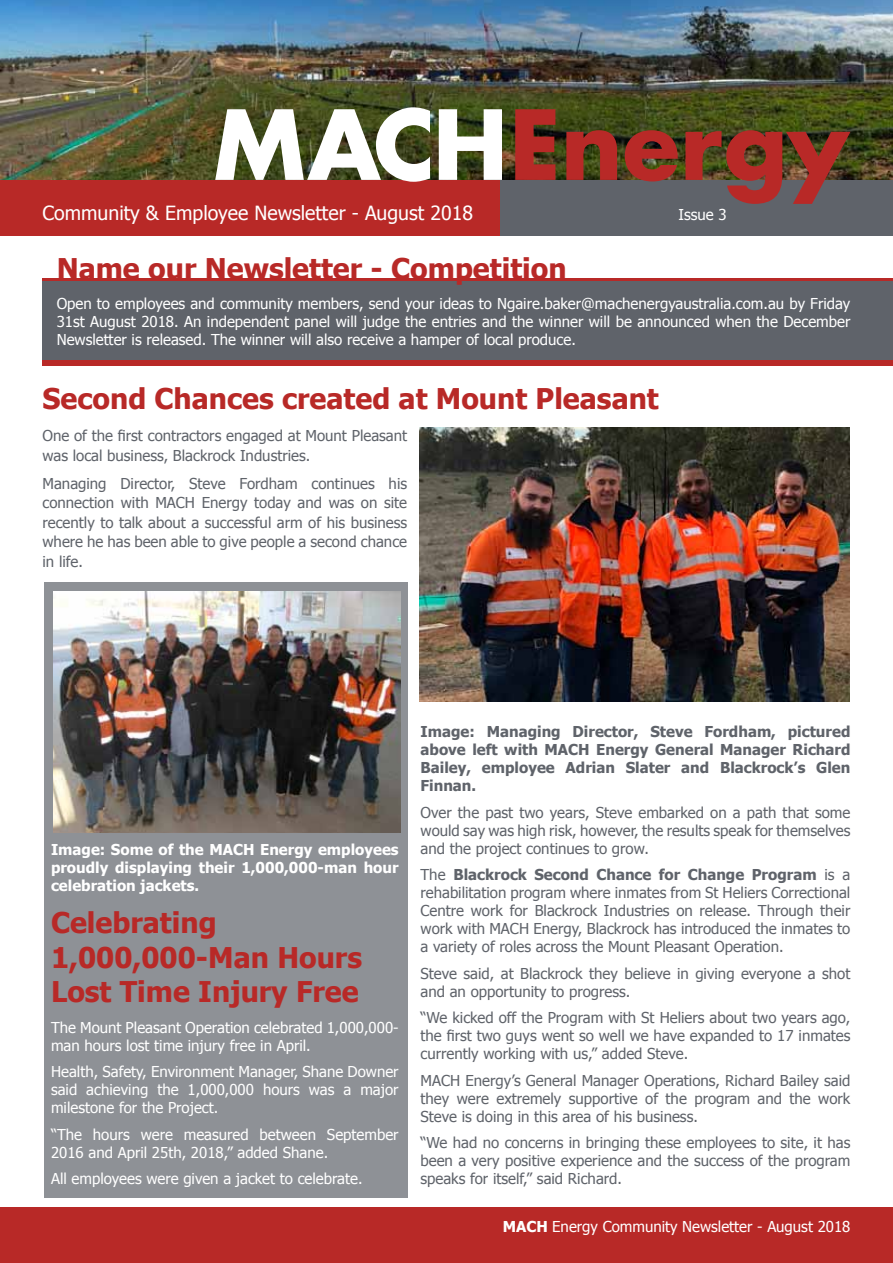
<style>
.page{position:relative;width:893px;height:1263px;background:#fff}
.page>*{position:absolute;margin:0;border:0;box-sizing:border-box;transform-origin:0 0}
.t1{font:700 28.5px/34.2px "Tahoma";color:#b82927}
.t2{font:19.5px "Tahoma";color:#fff}
.t3{font:15px/18px "Tahoma";color:#5f636a;text-align:justify}
.t4{font:15px/18px "Tahoma";color:#fff;text-align:justify}
.t5{font:700 15px/18px "Tahoma";color:#5f636a;text-align:justify}
.t6{font:700 15px/18px "Tahoma";color:#fff;text-align:justify}
.s1{font-weight:700}
</style>
<div class="page">
<div style="left:0;top:1208px;width:893px;height:55px;background:#b82927"></div>
<img style="left:0;top:0;width:893px;height:180px">
<div style="left:0;top:180px;width:500px;height:56px;background:#b82927"></div>
<div style="left:500px;top:180px;width:393px;height:56px;background:#5f636a"></div>
<svg style="left:215px;top:107px;width:215px;height:75px"></svg>
<svg style="left:439px;top:109px;width:63px;height:71px"></svg>
<svg style="left:515px;top:109px;width:335px;height:95px"></svg>
<div style="left:43px;top:278px;width:850px;height:88px;background:#b82927"></div>
<div style="left:43px;top:281px;width:850px;height:79px;background:#5f636a"></div>
<img style="left:420px;top:427px;width:429px;height:275px">
<div style="left:44px;top:583px;width:364px;height:615px;background:#8e9196"></div>
<img style="left:53px;top:592px;width:348px;height:240px">
<h2 class="t2" style="left:43px;top:200px;width:432px">Community &amp; Employee Newsletter - August 2018</h2>
<p class="t4" style="left:679px;top:205px;width:49px">Issue 3</p>
<h1 class="t1" style="left:57px;top:249px;width:511px">Name our Newsletter - Competition</h1>
<p class="t4" style="left:57px;top:294px;width:795px">Open to employees and community members, send your ideas to Ngaire.baker@machenergyaustralia.com.au by Friday 31st August 2018. An independent panel will judge the entries and the winner will be announced when the December Newsletter is released. The winner will also receive a hamper of local produce.</p>
<h1 class="t1" style="left:43px;top:380px;width:618px">Second Chances created at Mount Pleasant</h1>
<p class="t3" style="left:43px;top:425px;width:366px;line-height:19.5px">One of the first contractors engaged at Mount Pleasant was local business, Blackrock Industries.</p>
<p class="t3" style="left:43px;top:473px;width:366px;line-height:19.5px">Managing Director, Steve Fordham continues his connection with MACH Energy today and was on site recently to talk about a successful arm of his business where he has been able to give people a second chance in life.</p>
<p class="t6" style="left:51px;top:839px;width:349px">Image: Some of the MACH Energy employees proudly displaying their 1,000,000-man hour celebration jackets.</p>
<h1 class="t1" style="left:51px;top:904px;width:312px">Celebrating<br>1,000,000-Man Hours<br>Lost Time Injury Free</h1>
<p class="t4" style="left:51px;top:1017px;width:349px">The Mount Pleasant Operation celebrated 1,000,000- man hours lost time injury free in April.</p>
<p class="t4" style="left:51px;top:1062px;width:349px">Health, Safety, Environment Manager, Shane Downer said achieving the 1,000,000 hours was a major milestone for the Project.</p>
<p class="t4" style="left:51px;top:1124px;width:349px">“The hours were measured between September<br>2016 and April 25th, 2018,” added Shane.</p>
<p class="t4" style="left:51px;top:1169px;width:313px">All employees were given a jacket to celebrate.</p>
<p class="t5" style="left:421px;top:722px;width:431px">Image: Managing Director, Steve Fordham, pictured above left with MACH Energy General Manager Richard Bailey, employee Adrian Slater and Blackrock’s Glen Finnan.</p>
<p class="t3" style="left:421px;top:802px;width:431px">Over the past two years, Steve embarked on a path that some would say was high risk, however, the results speak for themselves and the project continues to grow.</p>
<p class="t3" style="left:421px;top:865px;width:431px">The <span class="s1">Blackrock Second Chance for Change Program</span> is a rehabilitation program where inmates from St Heliers Correctional Centre work for Blackrock Industries on release. Through their work with MACH Energy, Blackrock has introduced the inmates to a variety of roles across the Mount Pleasant Operation.</p>
<p class="t3" style="left:421px;top:963px;width:431px">Steve said, at Blackrock they believe in giving everyone a shot and an opportunity to progress.</p>
<p class="t3" style="left:421px;top:1008px;width:431px">“We kicked off the Program with St Heliers about two years ago, the first two guys went so well we have expanded to 17 inmates currently working with us,” added Steve.</p>
<p class="t3" style="left:421px;top:1070px;width:431px">MACH Energy’s General Manager Operations, Richard Bailey said they were extremely supportive of the program and the work Steve is doing in this area of his business.</p>
<p class="t3" style="left:421px;top:1133px;width:431px">“We had no concerns in bringing these employees to site, it has been a very positive experience and the success of the program speaks for itself,” said Richard.</p>
<p class="t4" style="left:503px;top:1217px;width:349px"><span class="s1">MACH</span> Energy Community Newsletter - August 2018</p>
</div>
